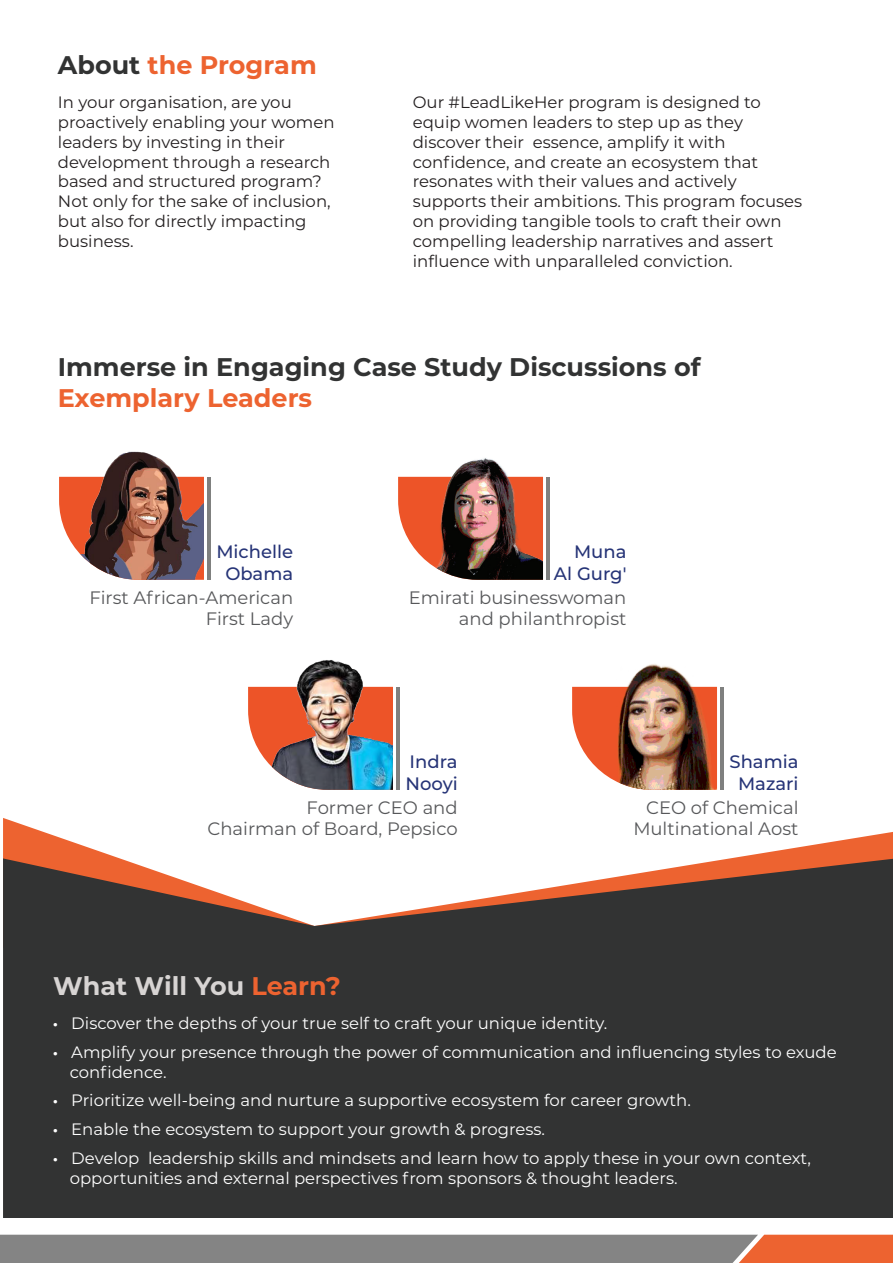
<style>
.page{position:relative;width:893px;height:1263px;background:#fff}
.page>*{position:absolute;margin:0;border:0;box-sizing:border-box;transform-origin:0 0}
.t1{font:700 25.5px "Montserrat";color:#323333}
.t2{font:700 25.5px "Montserrat";color:#ed6330}
.t3{font:700 25.5px "Montserrat";color:#d7d4d3}
.t4{font:18px/21.6px "Montserrat";color:#57585a;text-align:right}
.t5{font:500 18px/21.6px "Montserrat";color:#263477;text-align:center}
.t6{font:16.5px/19.8px "Montserrat";color:#231f20}
.t7{font:16.5px/19.8px "Montserrat";color:#fff}
.s1{color:#323333}
.s2{color:#ed6330}
.s3{font-family:"Myriad Pro"}
</style>
<div class="page">
<svg style="left:3px;top:818px;width:890px;height:40px"></svg>
<svg style="left:3px;top:858px;width:890px;height:360px;background:#454140"></svg>
<svg style="left:0;top:1235px;width:893px;height:28px;background:#957f77"></svg>
<svg style="left:59px;top:477px;width:16px;height:71px"></svg>
<img style="left:75px;top:451px;width:129px;height:129px">
<svg style="left:248px;top:687px;width:19px;height:75px"></svg>
<img style="left:267px;top:660px;width:126px;height:130px">
<svg style="left:398px;top:477px;width:11px;height:63px"></svg>
<img style="left:409px;top:458px;width:134px;height:122px">
<hr style="left:207px;top:477px;width:4px;height:103px;background:#7f807f">
<hr style="left:396px;top:687px;width:4px;height:103px;background:#7f807f">
<hr style="left:546px;top:477px;width:4px;height:103px;background:#7f807f">
<svg style="left:572px;top:687px;width:15px;height:70px"></svg>
<img style="left:587px;top:664px;width:130px;height:126px">
<hr style="left:720px;top:687px;width:4px;height:103px;background:#7f807f">
<h1 class="t2" style="left:58px;top:47px;width:260px"><span class="s1">About</span> the Program</h1>
<p class="t6" style="left:58px;top:92px;width:278px">In your organisation, are you proactively enabling your women leaders by investing in their development through a research based and structured program?<br>Not only for the sake of inclusion, but also for directly impacting business.</p>
<p class="t6" style="left:413px;top:92px;width:391px">Our #LeadLikeHer program is designed to equip women leaders to step up as they discover their essence, amplify it with confidence, and create an ecosystem that resonates with their values and actively supports their ambitions. This program focuses on providing tangible tools to craft their own compelling leadership narratives and assert influence with unparalleled conviction.</p>
<h1 class="t1" style="left:58px;top:348px;width:644px">Immerse in Engaging Case Study Discussions of</h1>
<h1 class="t2" style="left:58px;top:379px;width:256px">Exemplary Leaders</h1>
<p class="t5" style="left:216px;top:540px;width:78px">Michelle<br>Obama</p>
<p class="t4" style="left:89px;top:586px;width:205px">First African-American<br>First Lady</p>
<p class="t5" style="left:554px;top:540px;width:74px;text-align:right">Muna<br>Al Gurg'</p>
<p class="t4" style="left:409px;top:586px;width:219px">Emirati businesswoman and philanthropist</p>
<p class="t5" style="left:405px;top:750px;width:54px;text-align:left">Indra<br>Nooyi</p>
<p class="t4" style="left:208px;top:796px;width:252px">Former CEO and<br>Chairman of Board, Pepsico</p>
<p class="t5" style="left:729px;top:750px;width:71px">Shamia<br>Mazari</p>
<p class="t4" style="left:633px;top:796px;width:167px">CEO of Chemical<br>Multinational Aost</p>
<h1 class="t3" style="left:53px;top:968px;width:289px">What Will You <span class="s2">Learn?</span></h1>
<p class="t7" style="left:53px;top:1013px;width:556px"><span class="s3">•</span> Discover the depths of your true self to craft your unique identity.</p>
<p class="t7" style="left:70px;top:1041px;width:768px;text-indent:-16px"><span class="s3">•</span> Amplify your presence through the power of communication and influencing styles to exude confidence.</p>
<p class="t7" style="left:53px;top:1090px;width:639px"><span class="s3">•</span> Prioritize well-being and nurture a supportive ecosystem for career growth.</p>
<p class="t7" style="left:53px;top:1119px;width:493px"><span class="s3">•</span> Enable the ecosystem to support your growth &amp; progress.</p>
<p class="t7" style="left:70px;top:1148px;width:743px;text-indent:-16px"><span class="s3">•</span> Develop leadership skills and mindsets and learn how to apply these in your own context, opportunities and external perspectives from sponsors &amp; thought leaders.</p>
</div>
